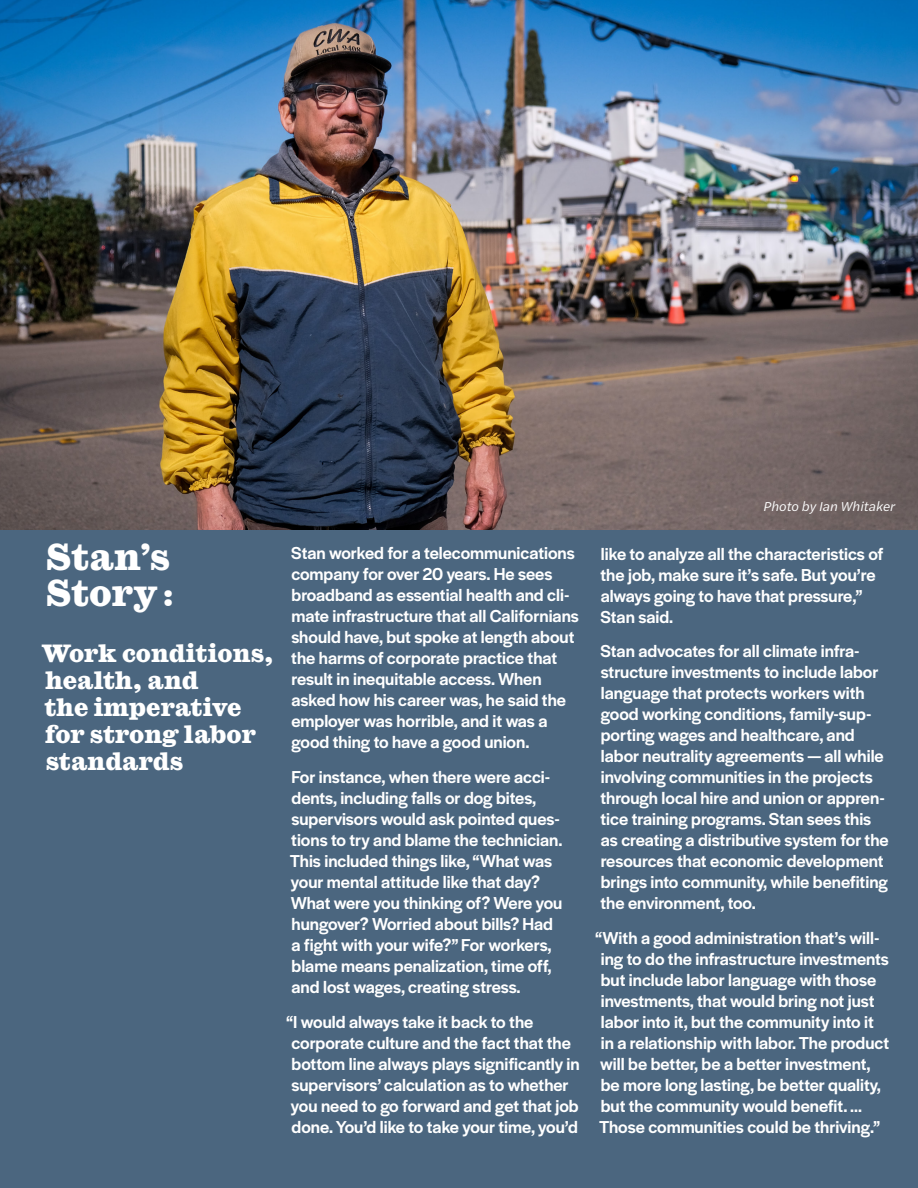
<style>
.page{position:relative;width:918px;height:1188px;background:#4b667f}
.page>*{position:absolute;margin:0;border:0;box-sizing:border-box;transform-origin:0 0}
.t1{font:800 36px/36px "Caslon Ionic Trial";color:#fff}
.t2{font:800 24px/27px "Caslon Ionic Trial";color:#fff}
.t3{font:500 18px/21px "Halyard Display";color:#fff}
.t4{font:italic 13.5px "Halyard Text";color:#fff}
.s1{font-family:"Courier";font-weight:700}
</style>
<div class="page">
<img style="left:0;top:0;width:918px;height:529px">
<h1 class="t1" style="left:46px;top:541px;width:135px">Stan’s<br>Story<span class="s1">:</span></h1>
<h2 class="t2" style="left:41px;top:641px;width:234px">Work conditions, health, and<br>the imperative for strong labor standards</h2>
<p class="t3" style="left:291px;top:542px;width:289px">Stan worked for a telecommunications company for over 20 years. He sees broadband as essential health and cli&shy;mate infrastructure that all Californians should have, but spoke at length about the harms of corporate practice that result in inequitable access. When asked how his career was, he said the employer was horrible, and it was a good thing to have a good union.</p>
<p class="t3" style="left:290px;top:765px;width:274px">For instance, when there were acci&shy;dents, including falls or dog bites, supervisors would ask pointed ques&shy;tions to try and blame the technician.<br>This included things like, “What was your mental attitude like that day?<br>What were you thinking of? Were you hungover? Worried about bills? Had a fight with your wife?” For workers, blame means penalization, time off, and lost wages, creating stress.</p>
<p class="t3" style="left:286px;top:1010px;width:295px">“I would always take it back to the corporate culture and the fact that the bottom line always plays significantly in supervisors’ calculation as to whether you need to go forward and get that job done. You’d like to take your time, you’d</p>
<p class="t4" style="left:763px;top:497px;width:133px">Photo by Ian Whitaker</p>
<p class="t3" style="left:601px;top:542px;width:284px">like to analyze all the characteristics of the job, make sure it’s safe. But you’re always going to have that pressure,”<br>Stan said.</p>
<p class="t3" style="left:601px;top:640px;width:290px">Stan advocates for all climate infra&shy;structure investments to include labor language that protects workers with good working conditions, family-sup&shy;porting wages and healthcare, and labor neutrality agreements — all while involving communities in the projects through local hire and union or appren&shy;tice training programs. Stan sees this as creating a distributive system for the resources that economic development brings into community, while benefiting the environment, too.</p>
<p class="t3" style="left:595px;top:926px;width:295px">“With a good administration that’s will&shy;ing to do the infrastructure investments but include labor language with those investments, that would bring not just labor into it, but the community into it<br>in a relationship with labor. The product will be better, be a better investment,<br>be more long lasting, be better quality, but the community would benefit. … Those communities could be thriving.”</p>
</div>
